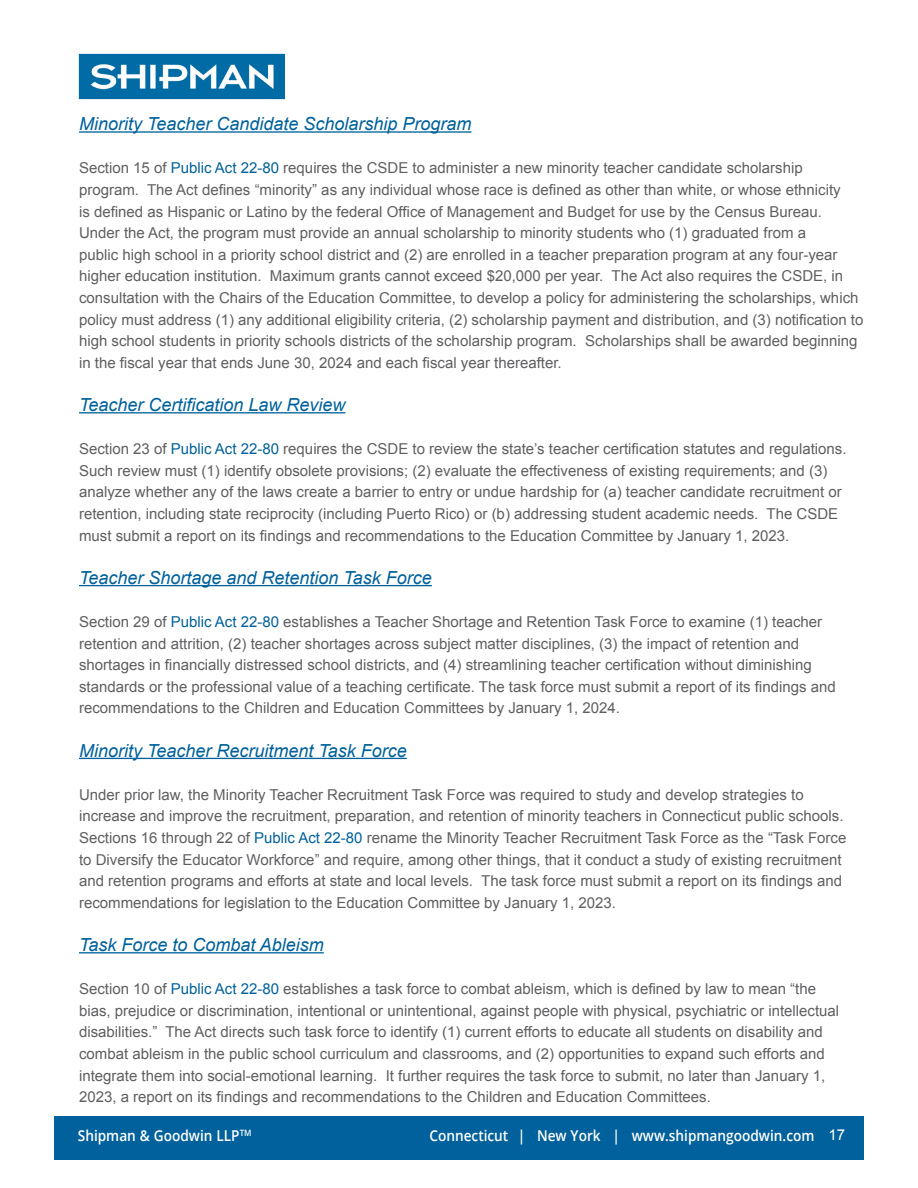
<style>
.page{position:relative;width:918px;height:1188px;background:#fff}
.page>*{position:absolute;margin:0;border:0;box-sizing:border-box;transform-origin:0 0}
.t1{font:italic 18px "Arial";color:#00619c}
.t2{font:15px/21.6px "Arial";color:#5f5f62}
.t3{font:600 15px "Open Sans";color:#fff;scale:.91 1}
.t4{font:15px "Arial";color:#fff}
.t5{font:600 8.7px "Open Sans";color:#fff;scale:.91 1}
.s1{color:#00619c}
</style>
<div class="page">
<hr style="left:79px;top:131px;width:393px;height:2px;background:#00619c">
<hr style="left:79px;top:412px;width:266px;height:1px;background:#00619c">
<hr style="left:79px;top:585px;width:353px;height:1px;background:#00619c">
<hr style="left:79px;top:758px;width:328px;height:1px;background:#00619c">
<hr style="left:79px;top:952px;width:245px;height:1px;background:#00619c">
<img style="left:81px;top:56px;width:202px;height:41px">
<div style="left:79px;top:54px;width:206px;height:45px;border:1px solid #006ba4"></div>
<div style="left:54px;top:1116px;width:810px;height:44px;background:#00619c"></div>
<p class="t1" style="left:79px;top:112px;width:394px">Minority Teacher Candidate Scholarship Program</p>
<p class="t2" style="left:79px;top:157px;width:725px">Section 15 of <span class="s1">Public Act 22-80</span> requires the CSDE to administer a new minority teacher candidate scholarship</p>
<p class="t2" style="left:79px;top:179px;width:763px">program. The Act defines “minority” as any individual whose race is defined as other than white, or whose ethnicity is defined as Hispanic or Latino by the federal Office of Management and Budget for use by the Census Bureau.</p>
<p class="t2" style="left:79px;top:222px;width:781px">Under the Act, the program must provide an annual scholarship to minority students who (1) graduated from a<br>public high school in a priority school district and (2) are enrolled in a teacher preparation program at any four-year higher education institution. Maximum grants cannot exceed $20,000 per year. The Act also requires the CSDE, in consultation with the Chairs of the Education Committee, to develop a policy for administering the scholarships, which</p>
<p class="t2" style="left:79px;top:309px;width:786px">policy must address (1) any additional eligibility criteria, (2) scholarship payment and distribution, and (3) notification to</p>
<p class="t2" style="left:79px;top:330px;width:780px">high school students in priority schools districts of the scholarship program. Scholarships shall be awarded beginning</p>
<p class="t2" style="left:79px;top:352px;width:484px">in the fiscal year that ends June 30, 2024 and each fiscal year thereafter.</p>
<p class="t1" style="left:79px;top:393px;width:268px">Teacher Certification Law Review</p>
<p class="t2" style="left:79px;top:438px;width:769px">Section 23 of <span class="s1">Public Act 22-80</span> requires the CSDE to review the state’s teacher certification statutes and regulations.<br>Such review must (1) identify obsolete provisions; (2) evaluate the effectiveness of existing requirements; and (3) analyze whether any of the laws create a barrier to entry or undue hardship for (a) teacher candidate recruitment or retention, including state reciprocity (including Puerto Rico) or (b) addressing student academic needs. The CSDE</p>
<p class="t2" style="left:79px;top:525px;width:712px">must submit a report on its findings and recommendations to the Education Committee by January 1, 2023.</p>
<p class="t1" style="left:79px;top:566px;width:354px">Teacher Shortage and Retention Task Force</p>
<p class="t2" style="left:79px;top:611px;width:745px">Section 29 of <span class="s1">Public Act 22-80</span> establishes a Teacher Shortage and Retention Task Force to examine (1) teacher retention and attrition, (2) teacher shortages across subject matter disciplines, (3) the impact of retention and</p>
<p class="t2" style="left:79px;top:654px;width:758px">shortages in financially distressed school districts, and (4) streamlining teacher certification without diminishing standards or the professional value of a teaching certificate. The task force must submit a report of its findings and</p>
<p class="t2" style="left:79px;top:697px;width:543px">recommendations to the Children and Education Committees by January 1, 2024.</p>
<p class="t1" style="left:79px;top:739px;width:329px">Minority Teacher Recruitment Task Force</p>
<p class="t2" style="left:79px;top:784px;width:769px">Under prior law, the Minority Teacher Recruitment Task Force was required to study and develop strategies to increase and improve the recruitment, preparation, and retention of minority teachers in Connecticut public schools.<br>Sections 16 through 22 of <span class="s1">Public Act 22-80</span> rename the Minority Teacher Recruitment Task Force as the “Task Force to Diversify the Educator Workforce” and require, among other things, that it conduct a study of existing recruitment</p>
<p class="t2" style="left:79px;top:870px;width:765px">and retention programs and efforts at state and local levels. The task force must submit a report on its findings and</p>
<p class="t2" style="left:79px;top:892px;width:538px">recommendations for legislation to the Education Committee by January 1, 2023.</p>
<p class="t1" style="left:79px;top:933px;width:246px">Task Force to Combat Ableism</p>
<p class="t2" style="left:79px;top:978px;width:762px">Section 10 of <span class="s1">Public Act 22-80</span> establishes a task force to combat ableism, which is defined by law to mean “the bias, prejudice or discrimination, intentional or unintentional, against people with physical, psychiatric or intellectual disabilities.” The Act directs such task force to identify (1) current efforts to educate all students on disability and combat ableism in the public school curriculum and classrooms, and (2) opportunities to expand such efforts and integrate them into social-emotional learning. It further requires the task force to submit, no later than January 1,</p>
<p class="t2" style="left:79px;top:1086px;width:633px">2023, a report on its findings and recommendations to the Children and Education Committees.</p>
<p class="t3" style="left:78px;top:1125px;width:179px">Shipman &amp; Goodwin LLP</p>
<p class="t4" style="left:829px;top:1125px;width:18px">17</p>
<p class="t5" style="left:240px;top:1127px;width:15px">TM</p>
<p class="t3" style="left:429px;top:1125px;width:425px">Connecticut | New York | www.shipmangoodwin.com</p>
</div>
